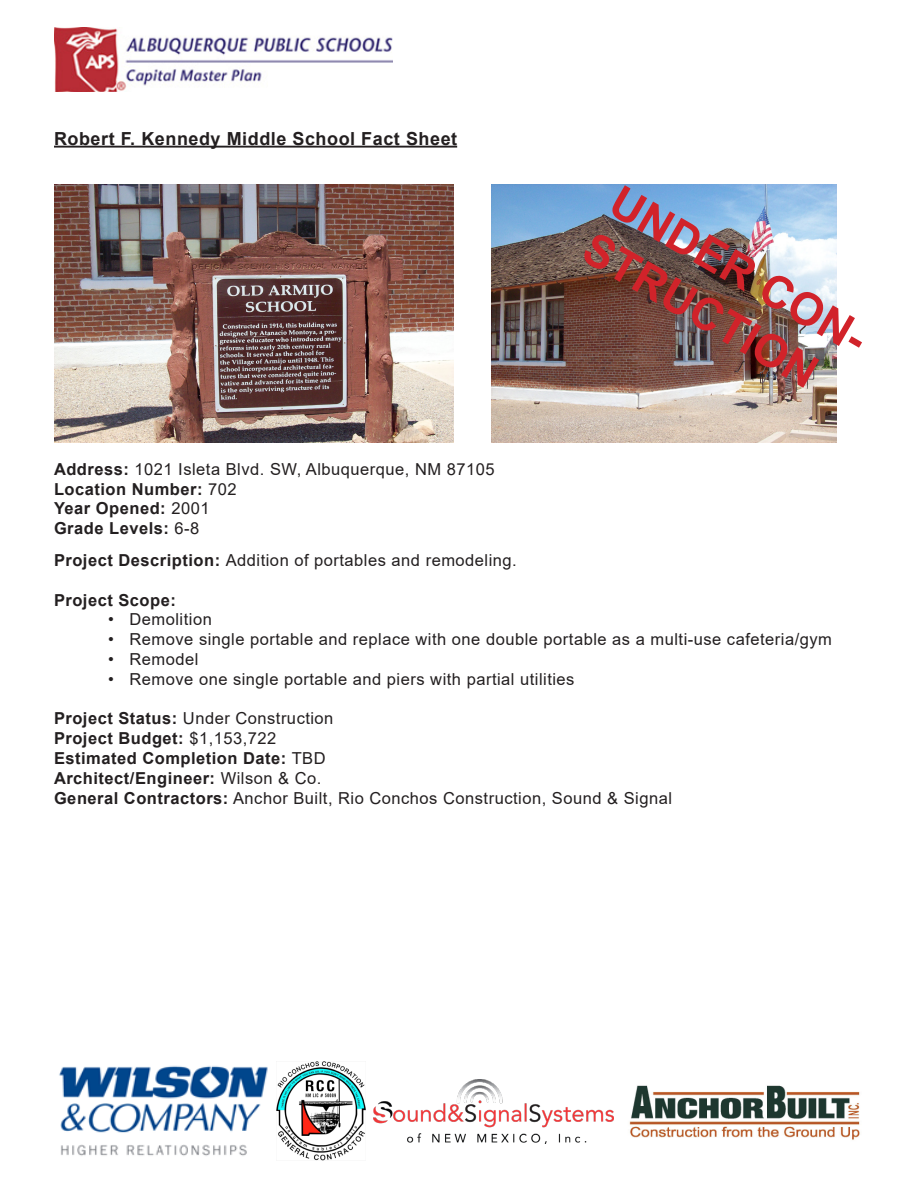
<style>
.page{position:relative;width:918px;height:1188px;background:#fff}
.page>*{position:absolute;margin:0;border:0;box-sizing:border-box;transform-origin:0 0}
.t1{font:700 45px/54px "Arial";color:#d1232a}
.t2{font:700 18px "Arial";letter-spacing:.03em;color:#231f20}
.t3{font:16.5px "Arial";letter-spacing:.03em;color:#231f20}
.t4{font:700 16.5px "Arial";letter-spacing:.03em;color:#231f20}
.s1{font-weight:700}
.s2{font-weight:400}
</style>
<div class="page">
<img style="left:54px;top:27px;width:338px;height:65px">
<hr style="left:54px;top:146px;width:403px;height:2px;background:#231f20">
<img style="left:492px;top:185px;width:344px;height:258px">
<img style="left:54px;top:185px;width:400px;height:258px">
<img style="left:276px;top:1062px;width:90px;height:99px">
<img style="left:59px;top:1065px;width:209px;height:91px">
<img style="left:374px;top:1079px;width:239px;height:64px">
<img style="left:629px;top:1085px;width:231px;height:55px">
<p class="t2" style="left:54px;top:126px;width:405px">Robert F. Kennedy Middle School Fact Sheet</p>
<p class="t1" style="left:627px;top:175px;width:297px;rotate:30deg">UNDER CON-<br>STRUCTION</p>
<p class="t3" style="left:54px;top:458px;width:442px"><span class="s1">Address:</span> 1021 Isleta Blvd. SW, Albuquerque, NM 87105</p>
<p class="t4" style="left:54px;top:477px;width:184px">Location Number: <span class="s2">702</span></p>
<p class="t4" style="left:54px;top:497px;width:157px">Year Opened: <span class="s2">2001</span></p>
<p class="t4" style="left:54px;top:517px;width:147px">Grade Levels: <span class="s2">6-8</span></p>
<p class="t3" style="left:54px;top:549px;width:464px"><span class="s1">Project Description:</span> Addition of portables and remodeling.</p>
<p class="t4" style="left:54px;top:588px;width:123px">Project Scope:</p>
<p class="t3" style="left:108px;top:608px;width:105px">• Demolition</p>
<p class="t3" style="left:108px;top:628px;width:725px">• Remove single portable and replace with one double portable as a multi-use cafeteria/gym</p>
<p class="t3" style="left:108px;top:648px;width:92px">• Remodel</p>
<p class="t3" style="left:108px;top:668px;width:468px">• Remove one single portable and piers with partial utilities</p>
<p class="t3" style="left:54px;top:707px;width:281px"><span class="s1">Project Status:</span> Under Construction</p>
<p class="t4" style="left:54px;top:727px;width:224px">Project Budget: <span class="s2">$1,153,722</span></p>
<p class="t4" style="left:54px;top:747px;width:273px">Estimated Completion Date: <span class="s2">TBD</span></p>
<p class="t4" style="left:54px;top:766px;width:269px">Architect/Engineer: <span class="s2">Wilson &amp; Co.</span></p>
<p class="t3" style="left:54px;top:786px;width:620px"><span class="s1">General Contractors:</span> Anchor Built, Rio Conchos Construction, Sound &amp; Signal</p>
</div>
